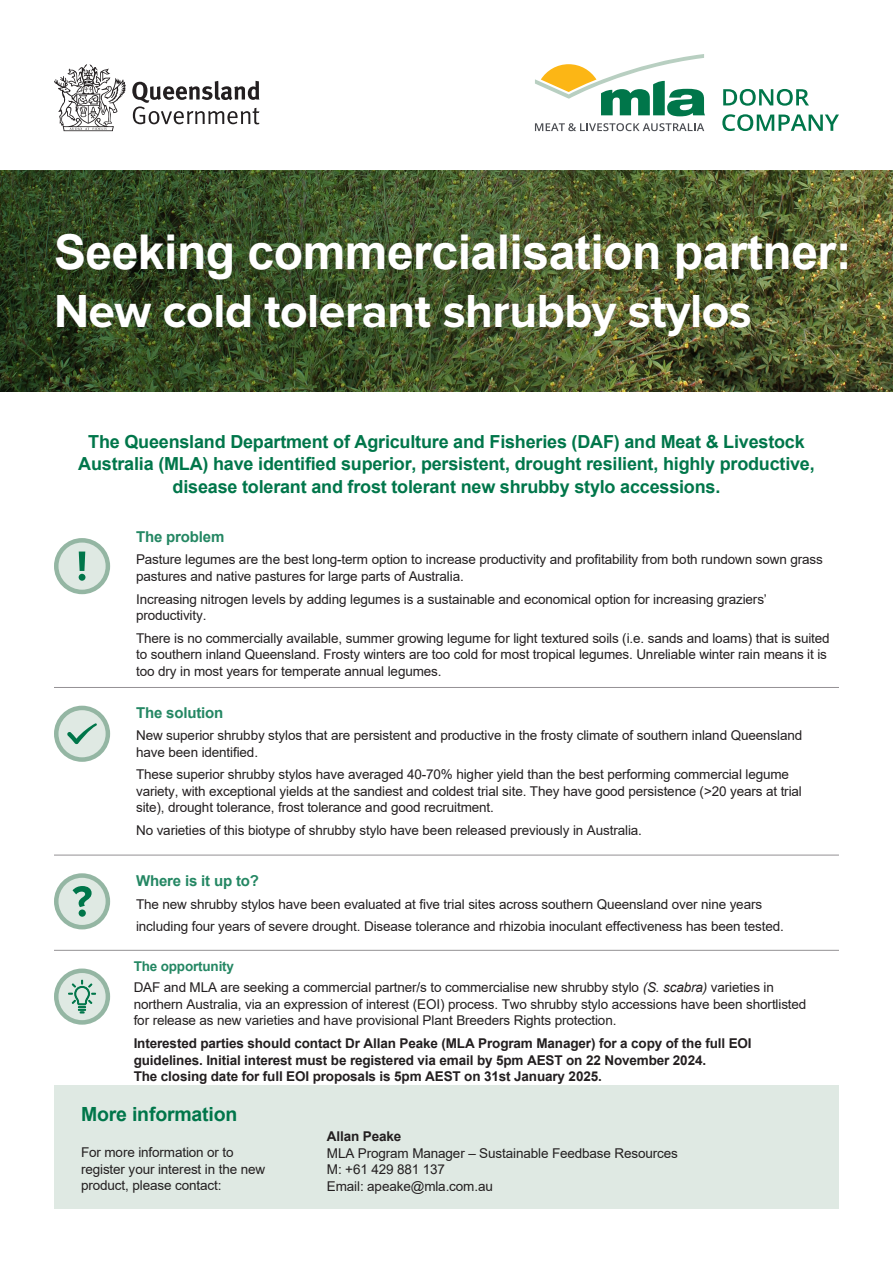
<style>
.page{position:relative;width:893px;height:1263px;background:#fff}
.page>*{position:absolute;margin:0;border:0;box-sizing:border-box;transform-origin:0 0}
.t1{font:700 48px/57.9px "Arial";letter-spacing:-.01em;color:#fff}
.Body_copy{font:700 19.5px "Arial";letter-spacing:-.01em;color:#00764a}
.Heading_1{font:700 18px/22.2px "Arial";letter-spacing:-.01em;color:#00764a;text-align:center}
.Body_copy-2{font:700 15px "Arial";letter-spacing:-.01em;color:#248763}
.Body_copy-3{font:13.5px/16.5px "Arial";letter-spacing:-.01em;color:#231f20}
.Body_copy-4{font:700 13.5px/16.5px "Arial";letter-spacing:-.01em;color:#231f20}
.s1{font-family:"Proxima Nova"}
.s2{font-weight:700;color:#248763}
.s3{font-style:italic}
.s4{font-weight:700}
</style>
<div class="page">
<img style="left:0;top:171px;width:893px;height:221px">
<svg style="left:132px;top:81px;width:127px;height:43px"></svg>
<svg style="left:54px;top:64px;width:72px;height:67px"></svg>
<svg style="left:723px;top:89px;width:86px;height:17px"></svg>
<svg style="left:722px;top:114px;width:117px;height:17px"></svg>
<svg style="left:535px;top:54px;width:170px;height:62px"></svg>
<svg style="left:535px;top:123px;width:169px;height:8px"></svg>
<div style="left:54px;top:1085px;width:785px;height:124px;background:#dfe9e3"></div>
<div style="left:56px;top:540px;width:52px;height:52px;background:#dfe9e3;border-radius:50%"></div>
<svg style="left:79px;top:551px;width:6px;height:30px"></svg>
<div style="left:54px;top:538px;width:56px;height:56px;border:4px solid #94b6a3;border-radius:50%"></div>
<svg style="left:56px;top:875px;width:52px;height:52px"></svg>
<svg style="left:73px;top:886px;width:19px;height:31px"></svg>
<div style="left:54px;top:873px;width:56px;height:56px;border:4px solid #94b6a3;border-radius:50%"></div>
<svg style="left:56px;top:971px;width:52px;height:51px"></svg>
<svg style="left:68px;top:980px;width:28px;height:33px"></svg>
<div style="left:54px;top:968px;width:56px;height:57px;border:4px solid #94b6a3;border-radius:50%"></div>
<svg style="left:56px;top:708px;width:52px;height:51px"></svg>
<svg style="left:67px;top:723px;width:30px;height:22px"></svg>
<div style="left:54px;top:706px;width:56px;height:56px;border:4px solid #94b6a3;border-radius:50%"></div>
<hr style="left:54px;top:687px;width:785px;height:1px;background:#949194">
<hr style="left:54px;top:855px;width:785px;height:1px;background:#949194">
<hr style="left:54px;top:950px;width:785px;height:1px;background:#949194">
<p class="t1" style="left:54px;top:224px;width:799px">Seeking commercialisation partner:<br><span class="s1">New cold tolerant shrubby stylos</span></p>
<p class="Heading_1" style="left:78px;top:431px;width:738px">The Queensland Department of Agriculture and Fisheries (DAF) and Meat &amp; Livestock<br>Australia (MLA) have identified superior, persistent, drought resilient, highly productive, disease tolerant and frost tolerant new shrubby stylo accessions.</p>
<p class="Body_copy-2" style="left:136px;top:526px;width:90px">The problem</p>
<p class="Body_copy-3" style="left:136px;top:551px;width:688px">Pasture legumes are the best long-term option to increase productivity and profitability from both rundown sown grass pastures and native pastures for large parts of Australia.</p>
<p class="Body_copy-3" style="left:136px;top:591px;width:632px">Increasing nitrogen levels by adding legumes is a sustainable and economical option for increasing graziers’ productivity.</p>
<p class="Body_copy-3" style="left:136px;top:630px;width:695px">There is no commercially available, summer growing legume for light textured soils (i.e. sands and loams) that is suited to southern inland Queensland. Frosty winters are too cold for most tropical legumes. Unreliable winter rain means it is too dry in most years for temperate annual legumes.</p>
<p class="Body_copy-2" style="left:136px;top:702px;width:89px">The solution</p>
<p class="Body_copy-3" style="left:136px;top:727px;width:668px">New superior shrubby stylos that are persistent and productive in the frosty climate of southern inland Queensland have been identified.</p>
<p class="Body_copy-3" style="left:136px;top:766px;width:667px">These superior shrubby stylos have averaged 40-70% higher yield than the best performing commercial legume variety, with exceptional yields at the sandiest and coldest trial site. They have good persistence (&gt;20 years at trial site), drought tolerance, frost tolerance and good recruitment.</p>
<p class="Body_copy-3" style="left:136px;top:822px;width:507px">No varieties of this biotype of shrubby stylo have been released previously in Australia.</p>
<p class="Body_copy-2" style="left:136px;top:870px;width:125px">Where is it up to?</p>
<p class="Body_copy-3" style="left:136px;top:893px;width:649px;line-height:22.4px">The new shrubby stylos have been evaluated at five trial sites across southern Queensland over nine years including four years of severe drought. Disease tolerance and rhizobia inoculant effectiveness has been tested.</p>
<p class="Body_copy-3" style="left:134px;top:956px;width:642px;line-height:21.1px"><span class="s2">The opportunity<br></span>DAF and MLA are seeking a commercial partner/s to commercialise new shrubby stylo <span class="s3">(S. scabra)</span> varieties in</p>
<p class="Body_copy-3" style="left:134px;top:996px;width:674px">northern Australia, via an expression of interest (EOI) process. Two shrubby stylo accessions have been shortlisted for release as new varieties and have provisional Plant Breeders Rights protection.</p>
<p class="Body_copy-4" style="left:134px;top:1035px;width:619px">Interested parties should contact Dr Allan Peake (MLA Program Manager) for a copy of the full EOI guidelines. Initial interest must be registered via email by 5pm AEST on 22 November 2024.<br>The closing date for full EOI proposals is 5pm AEST on 31st January 2025.</p>
<p class="Body_copy" style="left:81px;top:1100px;width:158px">More information</p>
<p class="Body_copy-3" style="left:81px;top:1144px;width:186px">For more information or to register your interest in the new product, please contact:</p>
<p class="Body_copy-3" style="left:327px;top:1128px;width:353px"><span class="s4">Allan Peake<br></span>MLA Program Manager – Sustainable Feedbase Resources<br>M: +61 429 881 137<br>Email: apeake@mla.com.au</p>
</div>
